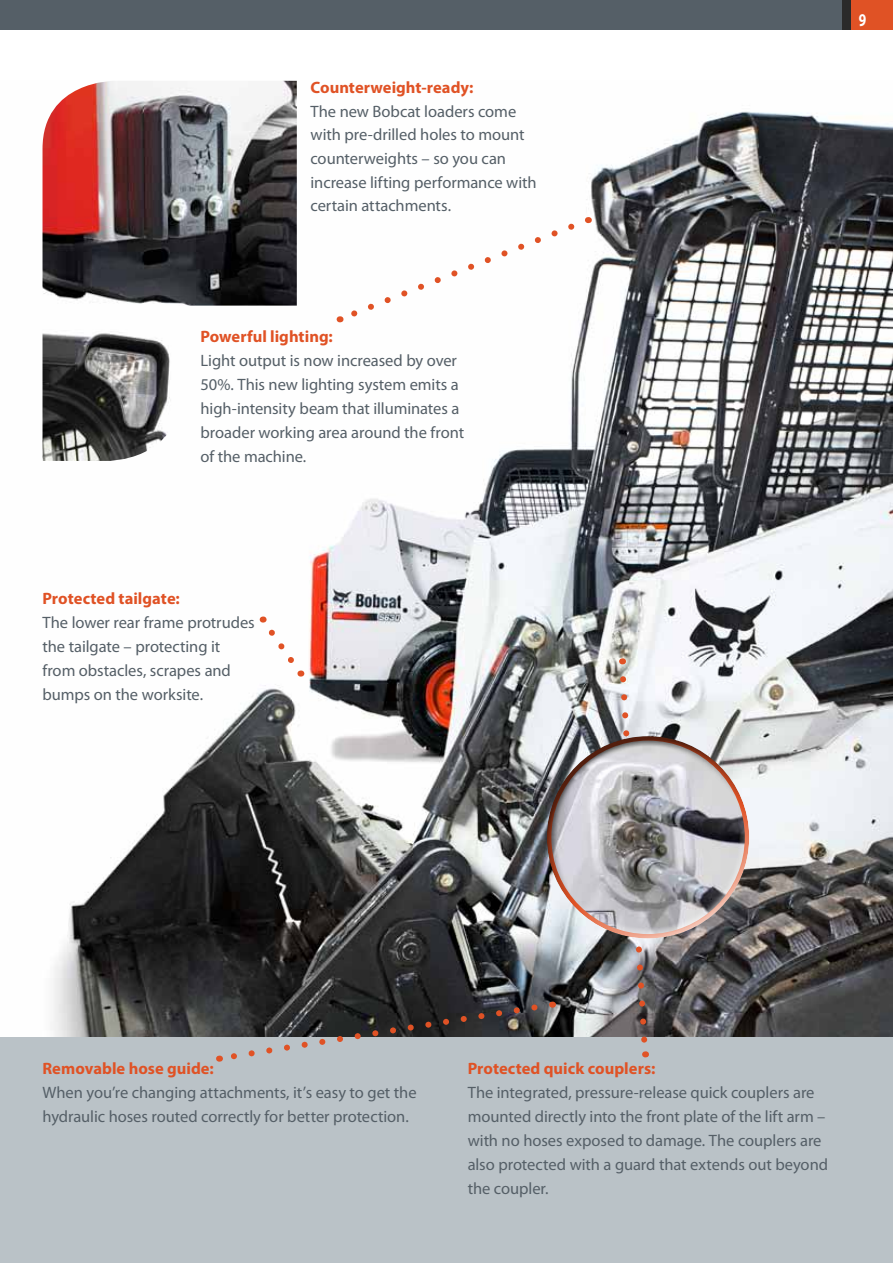
<style>
.page{position:relative;width:893px;height:1263px;background:#fff}
.page>*{position:absolute;margin:0;border:0;box-sizing:border-box;transform-origin:0 0}
.t1{font:700 18px "Myriad Pro";color:#fff;scale:.75 1}
.t2{font:16.5px/24px "Myriad Pro";letter-spacing:-.005em;color:#555f67}
.t3{font:700 16.5px "Myriad Pro";color:#e05225}
</style>
<div class="page">
<div style="left:0;top:0;width:893px;height:30px;background:#555f67"></div>
<div style="left:842px;top:0;width:51px;height:30px;background:#e05225"></div>
<div style="left:842px;top:0;width:8px;height:30px;background:#2a2a2a"></div>
<img style="left:42px;top:111px;width:851px;height:926px">
<div style="left:0;top:1037px;width:893px;height:226px;background:#bac2c7"></div>
<svg style="left:617px;top:673px;width:34px;height:384px"></svg>
<svg style="left:219px;top:1000px;width:322px;height:62px"></svg>
<svg style="left:259px;top:616px;width:42px;height:60px"></svg>
<svg style="left:340px;top:219px;width:239px;height:105px"></svg>
<img style="left:43px;top:81px;width:254px;height:225px">
<img style="left:43px;top:330px;width:137px;height:131px">
<div style="left:554px;top:784px;width:195px;height:156px;background:#fff;opacity:.75"></div>
<div style="left:545px;top:734px;width:202px;height:172px;background:#2a2a2a;opacity:.75"></div>
<p class="t3" style="left:311px;top:78px;width:164px">Counterweight-ready:</p>
<p class="t2" style="left:311px;top:100px;width:228px">The new Bobcat loaders come with pre-drilled holes to mount counterweights – so you can increase lifting performance with certain attachments.</p>
<p class="t3" style="left:201px;top:327px;width:134px">Powerful lighting:</p>
<p class="t2" style="left:201px;top:349px;width:265px">Light output is now increased by over 50%. This new lighting system emits a high-intensity beam that illuminates a broader working area around the front of the machine.</p>
<p class="t3" style="left:42px;top:589px;width:139px">Protected tailgate:</p>
<p class="t2" style="left:42px;top:611px;width:214px">The lower rear frame protrudes the tailgate – protecting it from obstacles, scrapes and bumps on the worksite.</p>
<p class="t1" style="left:859px;top:9px;width:11px">9</p>
<p class="t3" style="left:43px;top:1059px;width:173px">Removable hose guide:</p>
<p class="t2" style="left:43px;top:1081px;width:376px">When you’re changing attachments, it’s easy to get the hydraulic hoses routed correctly for better protection.</p>
<p class="t3" style="left:468px;top:1059px;width:189px">Protected quick couplers:</p>
<p class="t2" style="left:468px;top:1081px;width:362px">The integrated, pressure-release quick couplers are mounted directly into the front plate of the lift arm – with no hoses exposed to damage. The couplers are also protected with a guard that extends out beyond the coupler.</p>
</div>
